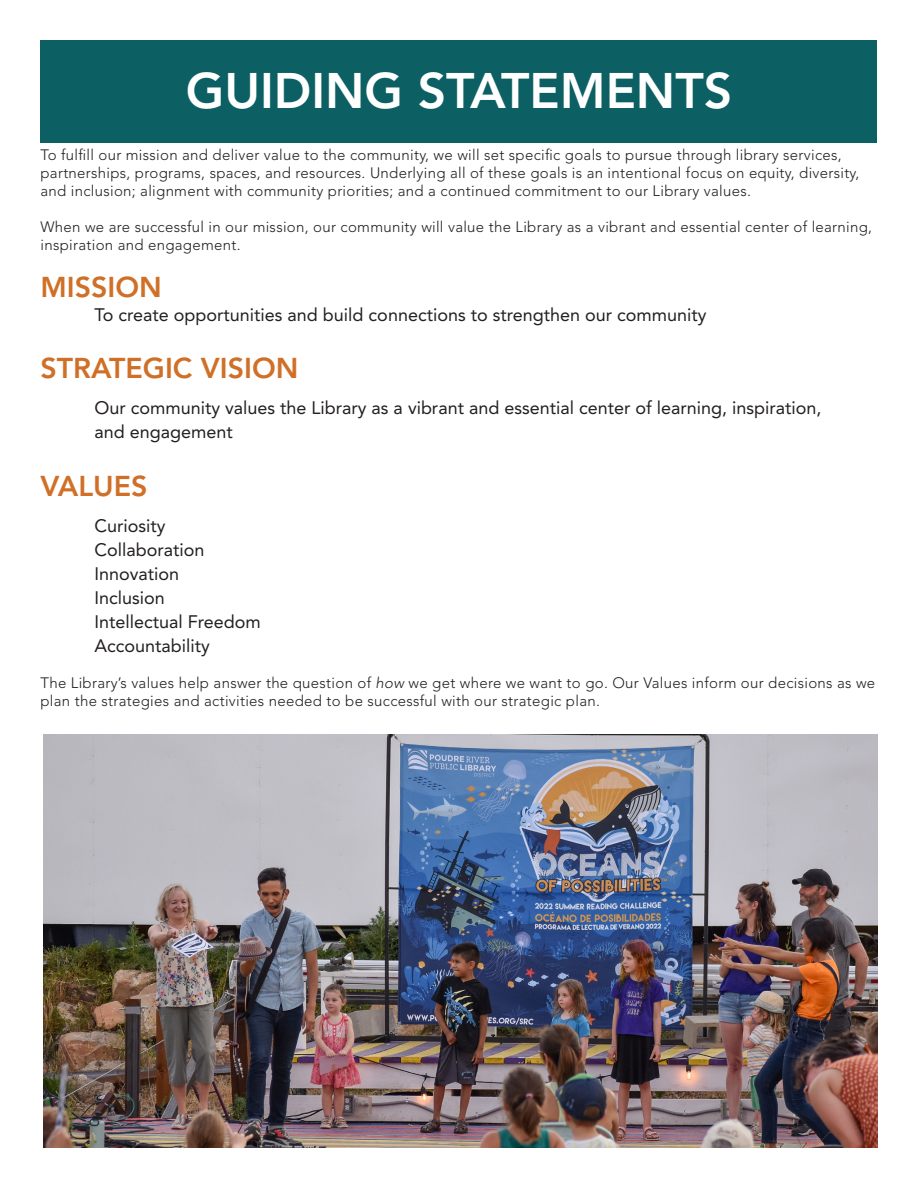
<style>
.page{position:relative;width:918px;height:1188px;background:#fff}
.page>*{position:absolute;margin:0;border:0;box-sizing:border-box;transform-origin:0 0}
.t1{font:800 49.5px "Avenir LT Std";color:#fff}
.t2{font:800 28.5px "Avenir LT Std";color:#d07028}
.t3{font:18px/24px "Avenir LT Std";color:#231f20}
.t4{font:300 15px/18px "Avenir LT Std";letter-spacing:.02em;color:#231f20}
.s1{font-style:italic}
</style>
<div class="page">
<img style="left:43px;top:734px;width:835px;height:414px">
<div style="left:40px;top:40px;width:838px;height:103px;background:#0c6063"></div>
<p class="t1" style="left:186px;top:62px;width:548px">GUIDING STATEMENTS</p>
<p class="t4" style="left:40px;top:146px;width:820px">To fulfill our mission and deliver value to the community, we will set specific goals to pursue through library services, partnerships, programs, spaces, and resources. Underlying all of these goals is an intentional focus on equity, diversity, and inclusion; alignment with community priorities; and a continued commitment to our Library values.</p>
<p class="t4" style="left:40px;top:218px;width:833px">When we are successful in our mission, our community will value the Library as a vibrant and essential center of learning, inspiration and engagement.</p>
<p class="t2" style="left:40px;top:271px;width:123px">MISSION</p>
<p class="t3" style="left:94px;top:303px;width:614px">To create opportunities and build connections to strengthen our community</p>
<p class="t2" style="left:40px;top:352px;width:260px">STRATEGIC VISION</p>
<p class="t3" style="left:94px;top:396px;width:728px">Our community values the Library as a vibrant and essential center of learning, inspiration, and engagement</p>
<p class="t2" style="left:40px;top:469px;width:109px">VALUES</p>
<p class="t3" style="left:94px;top:514px;width:73px">Curiosity</p>
<p class="t3" style="left:94px;top:538px;width:112px">Collaboration</p>
<p class="t3" style="left:94px;top:562px;width:86px">Innovation</p>
<p class="t3" style="left:94px;top:586px;width:72px">Inclusion</p>
<p class="t3" style="left:94px;top:610px;width:168px">Intellectual Freedom</p>
<p class="t3" style="left:94px;top:634px;width:117px">Accountability</p>
<p class="t4" style="left:40px;top:674px;width:836px">The Library’s values help answer the question of <span class="s1">how</span> we get where we want to go. Our Values inform our decisions as we plan the strategies and activities needed to be successful with our strategic plan.</p>
</div>
